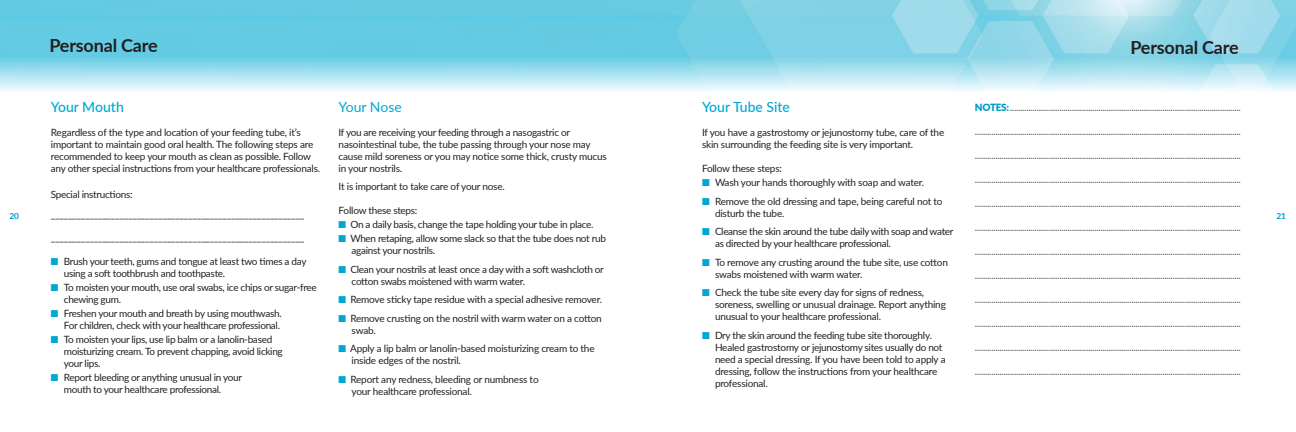
<style>
.page{position:relative;width:1296px;height:432px;background:#fff}
.page>*{position:absolute;margin:0;border:0;box-sizing:border-box;transform-origin:0 0}
.t1{font:700 18px "Lato";letter-spacing:-.01em;color:#231f20}
.t2{font:500 14px "Lato";color:#00a8d1}
.t3{font:14px "Lato";color:#00a8d1}
.t4{font:10px/12px "Lato";letter-spacing:-.03em;color:#231f20}
.t5{font:10px "Lato";color:#57585a}
.t6{font:700 8.3px "Lato";color:#009bc8}
.s1{color:#00a8d1}
.s2{font-weight:900;color:#009bc8}
</style>
<div class="page">
<img style="left:0;top:0;width:1296px;height:91px">
<h1 class="t1" style="left:49px;top:32px;width:110px">Personal Care</h1>
<h1 class="t1" style="left:1130px;top:35px;width:110px">Personal Care</h1>
<h2 class="t2" style="left:51px;top:97px;width:74px">Your Mouth</h2>
<p class="t4" style="left:51px;top:126px;width:271px">Regardless of the type and location of your feeding tube, it’s important to maintain good oral health. The following steps are recommended to keep your mouth as clean as possible. Follow any other special instructions from your healthcare professionals.</p>
<p class="t4" style="left:51px;top:184px;width:255px;line-height:20px">Special instructions: ___________________________________________________________</p>
<p class="t4" style="left:51px;top:231px;width:255px">___________________________________________________________</p>
<p class="t4" style="left:64px;top:255px;width:244px;text-indent:-13px"><span class="s1">■</span> Brush your teeth, gums and tongue at least two times a day using a soft toothbrush and toothpaste.</p>
<p class="t4" style="left:64px;top:281px;width:254px;text-indent:-13px"><span class="s1">■</span> To moisten your mouth, use oral swabs, ice chips or sugar-free chewing gum.</p>
<p class="t4" style="left:51px;top:307px;width:232px;text-align:right"><span class="s1">■</span> Freshen your mouth and breath by using mouthwash.<br>For children, check with your healthcare professional.</p>
<p class="t4" style="left:64px;top:333px;width:220px;text-indent:-13px"><span class="s1">■</span> To moisten your lips, use lip balm or a lanolin-based moisturizing cream. To prevent chapping, avoid licking your lips.</p>
<p class="t4" style="left:64px;top:371px;width:180px;text-indent:-13px"><span class="s1">■</span> Report bleeding or anything unusual in your mouth to your healthcare professional.</p>
<h2 class="t2" style="left:702px;top:97px;width:89px">Your Tube Site</h2>
<p class="t4" style="left:702px;top:126px;width:244px">If you have a gastrostomy or jejunostomy tube, care of the skin surrounding the feeding site is very important.</p>
<p class="t4" style="left:702px;top:162px;width:82px">Follow these steps:</p>
<p class="t4" style="left:702px;top:176px;width:224px"><span class="s1">■</span> Wash your hands thoroughly with soap and water.</p>
<p class="t4" style="left:715px;top:195px;width:229px;text-indent:-13px"><span class="s1">■</span> Remove the old dressing and tape, being careful not to disturb the tube.</p>
<p class="t4" style="left:715px;top:225px;width:240px;text-indent:-13px"><span class="s1">■</span> Cleanse the skin around the tube daily with soap and water as directed by your healthcare professional.</p>
<p class="t4" style="left:715px;top:256px;width:234px;text-indent:-13px"><span class="s1">■</span> To remove any crusting around the tube site, use cotton swabs moistened with warm water.</p>
<p class="t4" style="left:715px;top:286px;width:232px;text-indent:-13px"><span class="s1">■</span> Check the tube site every day for signs of redness, soreness, swelling or unusual drainage. Report anything unusual to your healthcare professional.</p>
<p class="t4" style="left:715px;top:329px;width:232px;text-indent:-13px"><span class="s1">■</span> Dry the skin around the feeding tube site thoroughly.<br>Healed gastrostomy or jejunostomy sites usually do not need a special dressing. If you have been told to apply a dressing, follow the instructions from your healthcare professional.</p>
<h2 class="t3" style="left:339px;top:97px;width:65px">Your Nose</h2>
<p class="t4" style="left:339px;top:126px;width:270px">If you are receiving your feeding through a nasogastric or nasointestinal tube, the tube passing through your nose may cause mild soreness or you may notice some thick, crusty mucus in your nostrils.</p>
<p class="t4" style="left:339px;top:180px;width:168px">It is important to take care of your nose.</p>
<p class="t4" style="left:339px;top:204px;width:80px">Follow these steps:</p>
<p class="t4" style="left:339px;top:218px;width:256px"><span class="s1">■</span> On a daily basis, change the tape holding your tube in place.</p>
<p class="t4" style="left:352px;top:232px;width:256px;text-indent:-13px"><span class="s1">■</span> When retaping, allow some slack so that the tube does not rub against your nostrils.</p>
<p class="t4" style="left:352px;top:263px;width:254px;text-indent:-13px"><span class="s1">■</span> Clean your nostrils at least once a day with a soft washcloth or cotton swabs moistened with warm water.</p>
<p class="t4" style="left:339px;top:293px;width:265px"><span class="s1">■</span> Remove sticky tape residue with a special adhesive remover.</p>
<p class="t4" style="left:352px;top:312px;width:252px;text-indent:-13px"><span class="s1">■</span> Remove crusting on the nostril with warm water on a cotton swab.</p>
<p class="t4" style="left:352px;top:342px;width:245px;text-indent:-13px"><span class="s1">■</span> Apply a lip balm or lanolin-based moisturizing cream to the inside edges of the nostril.</p>
<p class="t4" style="left:352px;top:373px;width:189px;text-indent:-13px"><span class="s1">■</span> Report any redness, bleeding or numbness to your healthcare professional.</p>
<p class="t5" style="left:975px;top:100px;width:268px"><span class="s2">NOTES:</span>................................................................................................................</p>
<p class="t5" style="left:975px;top:124px;width:268px">.................................................................................................................................</p>
<p class="t5" style="left:975px;top:148px;width:268px">.................................................................................................................................</p>
<p class="t5" style="left:975px;top:172px;width:268px">.................................................................................................................................</p>
<p class="t5" style="left:975px;top:196px;width:268px">.................................................................................................................................</p>
<p class="t5" style="left:975px;top:220px;width:268px">.................................................................................................................................</p>
<p class="t5" style="left:975px;top:244px;width:268px">.................................................................................................................................</p>
<p class="t5" style="left:975px;top:268px;width:268px">.................................................................................................................................</p>
<p class="t5" style="left:975px;top:292px;width:268px">.................................................................................................................................</p>
<p class="t5" style="left:975px;top:316px;width:268px">.................................................................................................................................</p>
<p class="t5" style="left:975px;top:340px;width:268px">.................................................................................................................................</p>
<p class="t5" style="left:975px;top:364px;width:268px">.................................................................................................................................</p>
<p class="t6" style="left:10px;top:210px;width:11px">20</p>
<p class="t6" style="left:1277px;top:210px;width:11px">21</p>
</div>
